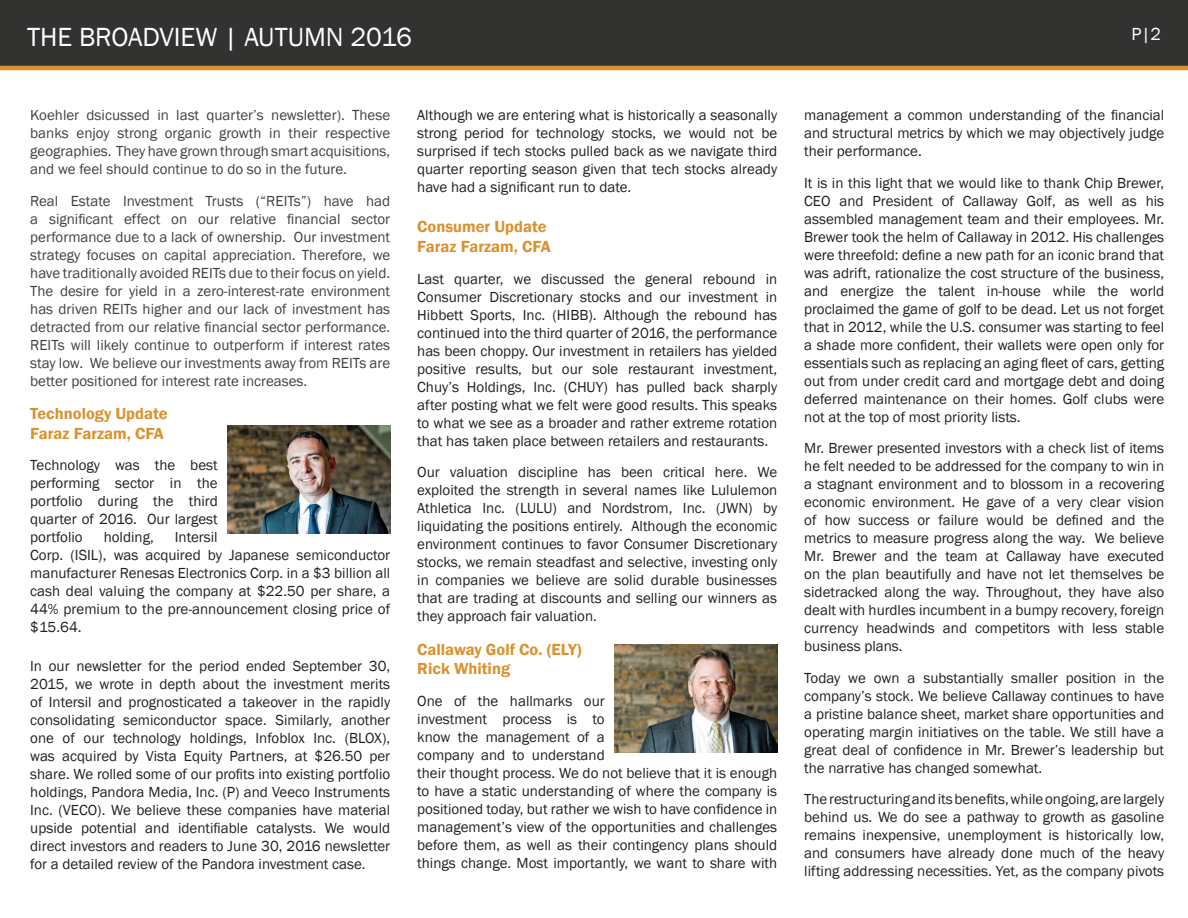
<style>
.page{position:relative;width:1188px;height:918px;background:#fff}
.page>*{position:absolute;margin:0;border:0;box-sizing:border-box;transform-origin:0 0}
.t1{font:27px "Franklin Gothic";color:#fff}
.t2{font:18px "Franklin Gothic";color:#fff}
.t3{font:600 16.5px "Franklin Gothic";color:#da9230}
.t4{font:15px/18px "Franklin Gothic";color:#231f20;text-align:justify}
.t5{font:15px/18px "Franklin Gothic";color:#414142;text-align:justify}
</style>
<div class="page">
<div style="left:0;top:0;width:1188px;height:68px;background:#323230"></div>
<hr style="left:0;top:66px;width:1188px;height:4px;background:#da9230">
<img style="left:228px;top:425px;width:162px;height:108px">
<img style="left:615px;top:645px;width:162px;height:108px">
<h1 class="t1" style="left:27px;top:20px;width:386px">THE BROADVIEW | AUTUMN 2016</h1>
<p class="t5" style="left:30px;top:107px;width:362px">Koehler dsicussed in last quarter’s newsletter). These banks enjoy strong organic growth in their respective geographies. They have grown through smart acquisitions, and we feel should continue to do so in the future.</p>
<p class="t5" style="left:30px;top:192px;width:362px">Real Estate Investment Trusts (“REITs”) have had a significant effect on our relative financial sector performance due to a lack of ownership. Our investment strategy focuses on capital appreciation. Therefore, we have traditionally avoided REITs due to their focus on yield.<br>The desire for yield in a zero-interest-rate environment has driven REITs higher and our lack of investment has detracted from our relative financial sector performance.<br>REITs will likely continue to outperform if interest rates stay low. We believe our investments away from REITs are better positioned for interest rate increases.</p>
<p class="t3" style="left:30px;top:404px;width:139px">Technology Update</p>
<p class="t3" style="left:30px;top:423px;width:135px">Faraz Farzam, CFA</p>
<p class="t4" style="left:30px;top:457px;width:189px">Technology was the best performing sector in the portfolio during the third quarter of 2016. Our largest portfolio</p>
<p class="t4" style="left:30px;top:529px;width:362px;text-align:left;text-indent:145px">Intersil<br>Corp. (ISIL), was acquired by Japanese semiconductor manufacturer Renesas Electronics Corp. in a $3 billion all cash deal valuing the company at $22.50 per share, a 44% premium to the pre-announcement closing price of $15.64.</p>
<p class="t4" style="left:30px;top:657px;width:362px">In our newsletter for the period ended September 30, 2015, we wrote in depth about the investment merits of Intersil and prognosticated a takeover in the rapidly consolidating semiconductor space. Similarly, another one of our technology holdings, Infoblox Inc. (BLOX), was acquired by Vista Equity Partners, at $26.50 per share. We rolled some of our profits into existing portfolio holdings, Pandora Media, Inc. (P) and Veeco Instruments Inc. (VECO). We believe these companies have material upside potential and identifiable catalysts. We would direct investors and readers to June 30, 2016 newsletter for a detailed review of the Pandora investment case.</p>
<p class="t4" style="left:104px;top:529px;width:52px">holding,</p>
<p class="t4" style="left:417px;top:107px;width:362px">Although we are entering what is historically a seasonally strong period for technology stocks, we would not be surprised if tech stocks pulled back as we navigate third quarter reporting season given that tech stocks already have had a significant run to date.</p>
<p class="t3" style="left:417px;top:217px;width:131px">Consumer Update</p>
<p class="t3" style="left:417px;top:237px;width:135px">Faraz Farzam, CFA</p>
<p class="t4" style="left:417px;top:270px;width:362px">Last quarter, we discussed the general rebound in Consumer Discretionary stocks and our investment in Hibbett Sports, Inc. (HIBB). Although the rebound has continued into the third quarter of 2016, the performance has been choppy. Our investment in retailers has yielded positive results, but our sole restaurant investment, Chuy’s Holdings, Inc. (CHUY) has pulled back sharply after posting what we felt were good results. This speaks to what we see as a broader and rather extreme rotation that has taken place between retailers and restaurants.</p>
<p class="t4" style="left:417px;top:464px;width:362px">Our valuation discipline has been critical here. We exploited the strength in several names like Lululemon Athletica Inc. (LULU) and Nordstrom, Inc. (JWN) by liquidating the positions entirely. Although the economic environment continues to favor Consumer Discretionary stocks, we remain steadfast and selective, investing only in companies we believe are solid durable businesses that are trading at discounts and selling our winners as they approach fair valuation.</p>
<p class="t3" style="left:417px;top:639px;width:166px">Callaway Golf Co. (ELY)</p>
<p class="t3" style="left:417px;top:659px;width:94px">Rick Whiting</p>
<p class="t4" style="left:417px;top:692px;width:362px;text-align:left">One of the hallmarks our<br>investment process is to<br>know the management of a<br>company and to understand<br>their thought process. We do not believe that it is enough to have a static understanding of where the company is positioned today, but rather we wish to have confidence in management’s view of the opportunities and challenges before them, as well as their contingency plans should things change. Most importantly, we want to share with</p>
<p class="t2" style="left:1131px;top:22px;width:31px">P|2</p>
<p class="t4" style="left:804px;top:107px;width:362px">management a common understanding of the financial and structural metrics by which we may objectively judge their performance.</p>
<p class="t4" style="left:804px;top:174px;width:362px">It is in this light that we would like to thank Chip Brewer, CEO and President of Callaway Golf, as well as his assembled management team and their employees. Mr.<br>Brewer took the helm of Callaway in 2012. His challenges were threefold: define a new path for an iconic brand that was adrift, rationalize the cost structure of the business, and energize the talent in-house while the world proclaimed the game of golf to be dead. Let us not forget that in 2012, while the U.S. consumer was starting to feel a shade more confident, their wallets were open only for essentials such as replacing an aging fleet of cars, getting out from under credit card and mortgage debt and doing deferred maintenance on their homes. Golf clubs were not at the top of most priority lists.</p>
<p class="t4" style="left:804px;top:440px;width:362px">Mr. Brewer presented investors with a check list of items he felt needed to be addressed for the company to win in a stagnant environment and to blossom in a recovering economic environment. He gave of a very clear vision of how success or failure would be defined and the metrics to measure progress along the way. We believe Mr. Brewer and the team at Callaway have executed on the plan beautifully and have not let themselves be sidetracked along the way. Throughout, they have also dealt with hurdles incumbent in a bumpy recovery, foreign currency headwinds and competitors with less stable business plans.</p>
<p class="t4" style="left:804px;top:669px;width:362px">Today we own a substantially smaller position in the company’s stock. We believe Callaway continues to have a pristine balance sheet, market share opportunities and operating margin initiatives on the table. We still have a great deal of confidence in Mr. Brewer’s leadership but the narrative has changed somewhat.</p>
<p class="t4" style="left:804px;top:791px;width:362px">The restructuring and its benefits, while ongoing, are largely behind us. We do see a pathway to growth as gasoline remains inexpensive, unemployment is historically low, and consumers have already done much of the heavy lifting addressing necessities. Yet, as the company pivots</p>
</div>
